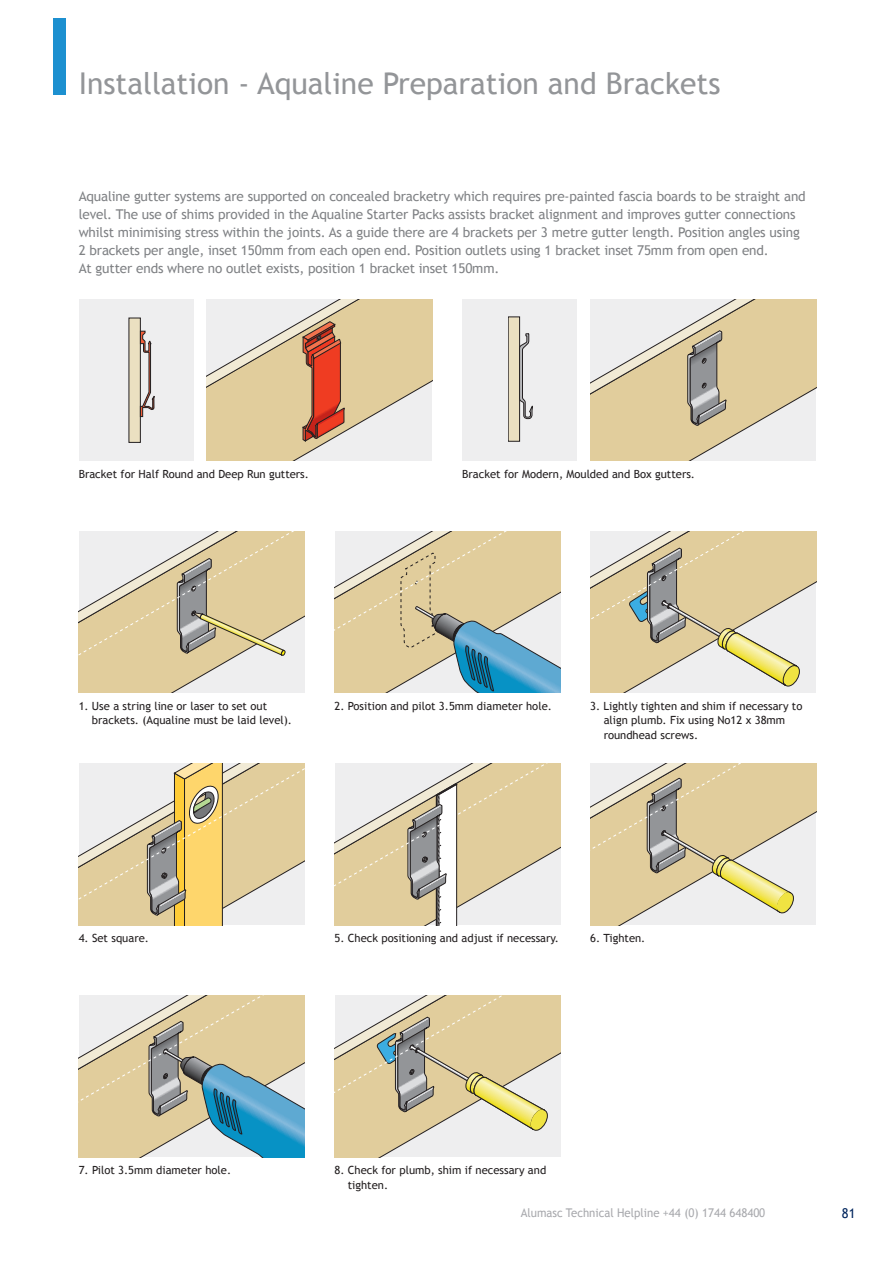
<style>
.page{position:relative;width:893px;height:1263px;background:#fff}
.page>*{position:absolute;margin:0;border:0;box-sizing:border-box;transform-origin:0 0}
.t1{font:30px "Trebuchet MS";color:#939598}
.t2{font:13.5px/18px "Trebuchet MS";letter-spacing:-.01em;color:#808285}
.t3{font:13.5px "Trebuchet MS";color:#00255d;scale:.95 1}
.t4{font:12px "Trebuchet MS";color:#a8a9ad;scale:.95 1}
.t5{font:11.25px/14.2px "Trebuchet MS";color:#231f20}
</style>
<div class="page">
<div style="left:53px;top:18px;width:13px;height:77px;background:#1d90d0"></div>
<svg style="left:590px;top:299px;width:226px;height:162px;background:#dcd0b3"></svg>
<svg style="left:206px;top:299px;width:226px;height:162px;background:#dfc7a9"></svg>
<div style="left:79px;top:299px;width:114px;height:162px;background:#eeeeef"></div>
<div style="left:129px;top:318px;width:11px;height:124px;background:#ebe0c1"></div>
<svg style="left:140px;top:331px;width:14px;height:86px"></svg>
<div style="left:462px;top:299px;width:115px;height:162px;background:#eeeeef"></div>
<div style="left:508px;top:317px;width:12px;height:124px;background:#ebe0c1"></div>
<svg style="left:519px;top:334px;width:14px;height:85px"></svg>
<svg style="left:79px;top:531px;width:226px;height:162px;background:#dbcfb2"></svg>
<svg style="left:335px;top:531px;width:226px;height:162px;background:#c8c7af"></svg>
<svg style="left:590px;top:531px;width:226px;height:162px;background:#dacfaf"></svg>
<svg style="left:79px;top:763px;width:226px;height:162px;background:#decea7"></svg>
<svg style="left:335px;top:763px;width:226px;height:162px;background:#dcd1b7"></svg>
<svg style="left:590px;top:763px;width:226px;height:162px;background:#dbd0b0"></svg>
<svg style="left:79px;top:996px;width:226px;height:161px;background:#bbc1af"></svg>
<svg style="left:335px;top:996px;width:226px;height:161px;background:#d9cfaf"></svg>
<h1 class="t1" style="left:79px;top:66px;width:643px">Installation - Aqualine Preparation and Brackets</h1>
<p class="t2" style="left:79px;top:187px;width:729px">Aqualine gutter systems are supported on concealed bracketry which requires pre-painted fascia boards to be straight and level. The use of shims provided in the Aqualine Starter Packs assists bracket alignment and improves gutter connections whilst minimising stress within the joints. As a guide there are 4 brackets per 3 metre gutter length. Position angles using 2 brackets per angle, inset 150mm from each open end. Position outlets using 1 bracket inset 75mm from open end.<br>At gutter ends where no outlet exists, position 1 bracket inset 150mm.</p>
<p class="t5" style="left:79px;top:467px;width:232px">Bracket for Half Round and Deep Run gutters.</p>
<p class="t5" style="left:462px;top:467px;width:234px">Bracket for Modern, Moulded and Box gutters.</p>
<p class="t5" style="left:92px;top:699px;width:202px;text-indent:-13px">1. Use a string line or laser to set out brackets. (Aqualine must be laid level).</p>
<p class="t5" style="left:334px;top:699px;width:219px">2. Position and pilot 3.5mm diameter hole.</p>
<p class="t5" style="left:604px;top:699px;width:200px;text-indent:-13px">3. Lightly tighten and shim if necessary to align plumb. Fix using No12 x 38mm roundhead screws.</p>
<p class="t5" style="left:79px;top:931px;width:72px">4. Set square.</p>
<p class="t5" style="left:334px;top:931px;width:226px">5. Check positioning and adjust if necessary.</p>
<p class="t5" style="left:590px;top:931px;width:57px">6. Tighten.</p>
<p class="t5" style="left:79px;top:1163px;width:154px">7. Pilot 3.5mm diameter hole.</p>
<p class="t5" style="left:348px;top:1163px;width:200px;text-indent:-13px">8. Check for plumb, shim if necessary and tighten.</p>
<p class="t4" style="left:521px;top:1205px;width:259px">Alumasc Technical Helpline +44 (0) 1744 648400</p>
<p class="t3" style="left:842px;top:1205px;width:16px">81</p>
</div>
